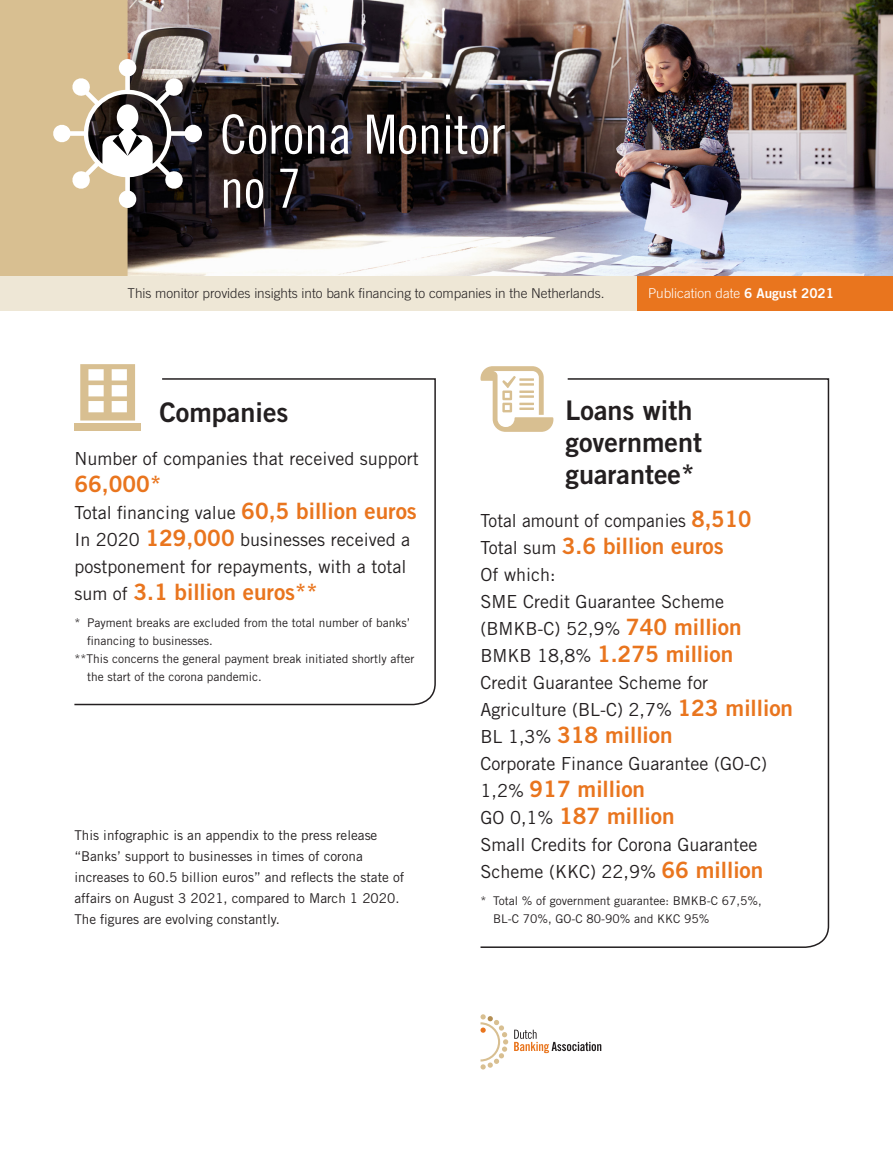
<style>
.page{position:relative;width:893px;height:1149px;background:#fff}
.page>*{position:absolute;margin:0;border:0;box-sizing:border-box;transform-origin:0 0}
.t1{font:54px/54px "Trade Gothic Cond Eighteen";color:#fff}
.kop{font:27px/32px "Trade Gothic Bold Two";color:#231f20}
.plat{font:22.5px/27px "Trade Gothic Bold Two";color:#e9751e}
.plat-2{font:18px/27px "Trade Gothic";color:#231f20}
.plat-3{font:13.5px/21px "Trade Gothic";color:#231f20}
.t2{font:300 13.5px "Trade Gothic";color:#231f20}
.t3{font:300 13.5px "Trade Gothic";color:#fff}
.plat-4{font:12px/18px "Trade Gothic";color:#231f20}
.voetnoot{font:12px/18px "Trade Gothic";color:#231f20}
.s1{font-family:"Trade Gothic Bold Two";font-weight:400}
.s2{font-family:"Trade Gothic Bold Two";font-size:22.5px;color:#e9751e}
.s3{font-family:"Trade Gothic";font-size:18px;color:#231f20}
</style>
<div class="page">
<svg style="left:480px;top:1014px;width:28px;height:55px"></svg>
<svg style="left:514px;top:1029px;width:87px;height:23px"></svg>
<svg style="left:80px;top:364px;width:55px;height:13px"></svg>
<svg style="left:480px;top:366px;width:64px;height:11px"></svg>
<svg style="left:480px;top:377px;width:350px;height:571px"></svg>
<svg style="left:74px;top:377px;width:362px;height:328px"></svg>
<img style="left:202px;top:0;width:691px;height:276px">
<svg style="left:0;top:0;width:202px;height:276px"></svg>
<div style="left:0;top:276px;width:893px;height:34px;background:#eee7d6"></div>
<div style="left:638px;top:276px;width:255px;height:34px;background:#e9751e"></div>
<p class="t1" style="left:220px;top:107px;width:286px">Corona Monitor no 7</p>
<p class="t2" style="left:128px;top:285px;width:479px">This monitor provides insights into bank financing to companies in the Netherlands.</p>
<p class="t3" style="left:648px;top:285px;width:188px">Publication date <span class="s1">6 August 2021</span></p>
<p class="kop" style="left:159px;top:395px;width:131px">Companies</p>
<p class="plat-2" style="left:74px;top:445px;width:346px">Number of companies that received support</p>
<p class="plat" style="left:74px;top:470px;width:88px">66,000*</p>
<p class="plat-2" style="left:74px;top:499px;width:344px">Total financing value <span class="s2">60,5 billion euros</span></p>
<p class="plat-2" style="left:74px;top:526px;width:337px">In 2020 <span class="s2">129,000</span> businesses received a postponement for repayments, with a total</p>
<p class="plat" style="left:74px;top:578px;width:245px"><span class="s3">sum of</span> 3.1 billion euros**</p>
<p class="plat-4" style="left:87px;top:613px;width:324px;text-indent:-13px">* Payment breaks are excluded from the total number of banks’ financing to businesses.</p>
<p class="plat-4" style="left:87px;top:649px;width:329px;text-indent:-13px">**This concerns the general payment break initiated shortly after the start of the corona pandemic.</p>
<p class="plat-3" style="left:74px;top:823px;width:331px">This infographic is an appendix to the press release “Banks’ support to businesses in times of corona increases to 60.5 billion euros” and reflects the state of affairs on August 3 2021, compared to March 1 2020.<br>The figures are evolving constantly.</p>
<p class="kop" style="left:566px;top:393px;width:138px">Loans with government</p>
<p class="kop" style="left:566px;top:457px;width:131px">guarantee*</p>
<p class="plat-2" style="left:480px;top:507px;width:272px">Total amount of companies <span class="s2">8,510</span></p>
<p class="plat" style="left:480px;top:532px;width:245px"><span class="s3">Total sum</span> 3.6 billion euros</p>
<p class="plat-2" style="left:480px;top:561px;width:77px">Of which:</p>
<p class="plat-2" style="left:480px;top:588px;width:263px">SME Credit Guarantee Scheme (BMKB-C) 52,9% <span class="s2">740 million</span></p>
<p class="plat" style="left:480px;top:640px;width:254px"><span class="s3">BMKB 18,8%</span> 1.275 million</p>
<p class="plat-2" style="left:480px;top:669px;width:314px">Credit Guarantee Scheme for<br>Agriculture (BL-C) 2,7% <span class="s2">123 million</span></p>
<p class="plat" style="left:480px;top:721px;width:194px"><span class="s3">BL 1,3%</span> 318 million</p>
<p class="plat-2" style="left:480px;top:750px;width:288px">Corporate Finance Guarantee (GO-C)</p>
<p class="plat" style="left:480px;top:775px;width:196px"><span class="s3">1,2%</span> 917 million<br><span class="s3">GO 0,1%</span> 187 million</p>
<p class="plat-2" style="left:480px;top:831px;width:284px">Small Credits for Corona Guarantee<br>Scheme (KKC) 22,9% <span class="s2">66 million</span></p>
<p class="voetnoot" style="left:493px;top:891px;width:270px;text-indent:-13px">* Total % of government guarantee: BMKB-C 67,5%,<br>BL-C 70%, GO-C 80-90% and KKC 95%</p>
</div>
